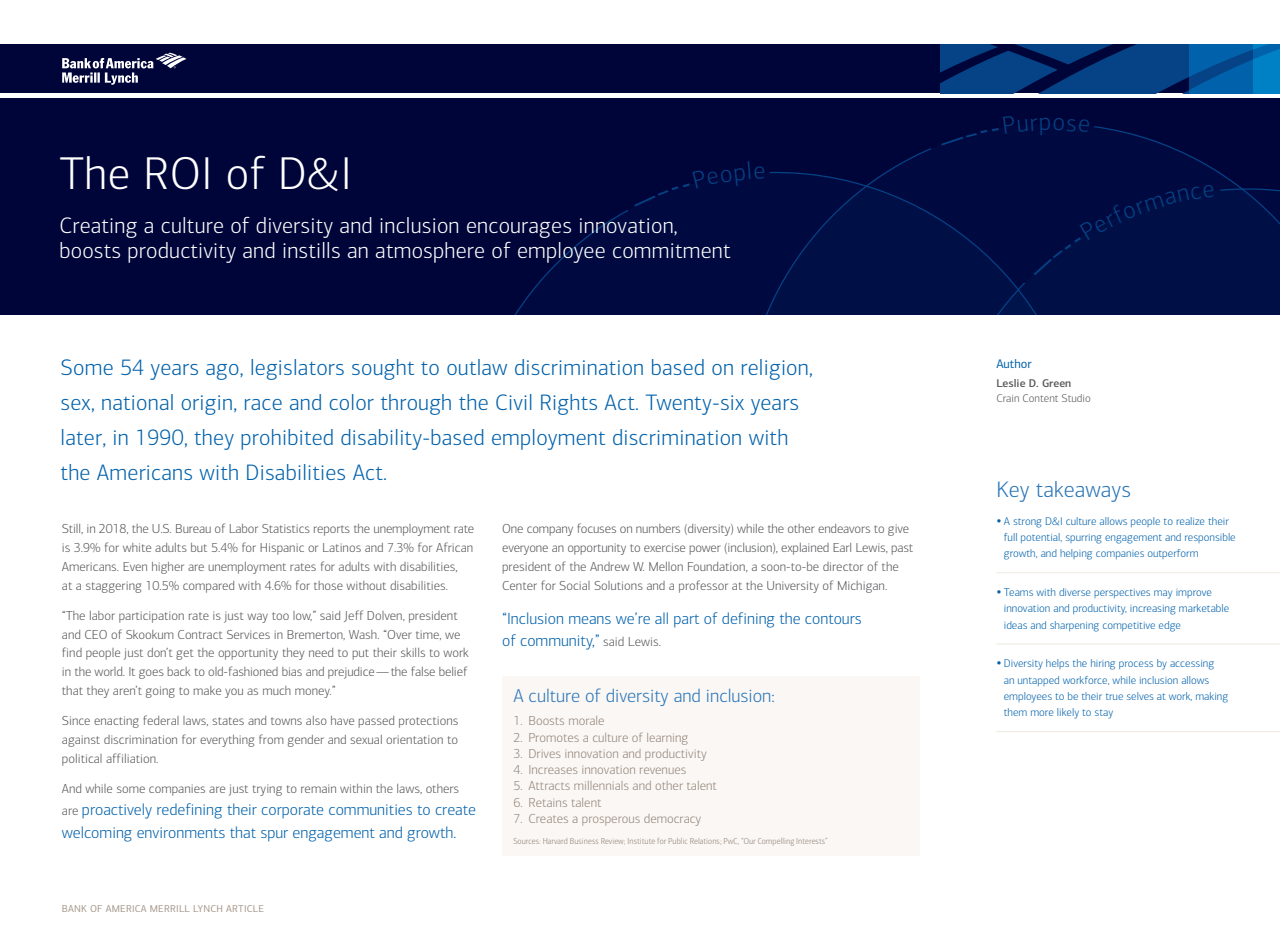
<style>
.page{position:relative;width:1280px;height:936px;background:#fff}
.page>*{position:absolute;margin:0;border:0;box-sizing:border-box;transform-origin:0 0}
.t1{font:300 46.25px "Connections";letter-spacing:.01em;color:#fff}
.t2{font:300 22.5px/35px "Connections";letter-spacing:.01em;color:#0161ab}
.t3{font:300 22.5px/25px "Connections";letter-spacing:.01em;color:#fff}
.t4{font:300 22.5px "Connections";letter-spacing:.005em;color:#2875b8}
.t5{font:300 18.75px "Connections";color:#2875b8}
.t6{font:300 16.25px/22.5px "Connections";color:#0161ab}
.t7{font:300 13.12px/18.8px "Connections";color:#57585a}
.t8{font:300 13.12px "Connections";color:#938478}
.t9{font:12.5px "Connections";color:#0161ab}
.t10{font:300 11.25px/16.2px "Connections";color:#0161ab}
.t11{font:300 11.25px "Connections";color:#57585a}
.t12{font:500 11.25px "Connections";color:#57585a}
.t13{font:10px "Connections";letter-spacing:.02em;color:#a5978a}
.t14{font:300 8.75px "Connections Cond";letter-spacing:.01em;color:#938478}
.s1{font-size:13.12px;color:#57585a}
</style>
<div class="page">
<div style="left:0;top:45px;width:1280px;height:48px;background:#000539"></div>
<svg style="left:940px;top:45px;width:340px;height:48px;background:#034083"></svg>
<svg style="left:62px;top:53px;width:124px;height:32px"></svg>
<hr style="left:996px;top:572px;width:284px;height:1px;background:#eee9e1">
<hr style="left:996px;top:643px;width:284px;height:1px;background:#eee9e1">
<hr style="left:996px;top:731px;width:284px;height:1px;background:#eee9e1">
<div style="left:502px;top:676px;width:418px;height:179px;background:#faf7f5"></div>
<div style="left:0;top:97px;width:1280px;height:217px;background:#000539"></div>
<svg style="left:887px;top:126px;width:349px;height:58px"></svg>
<svg style="left:515px;top:171px;width:611px;height:143px"></svg>
<svg style="left:942px;top:126px;width:148px;height:19px"></svg>
<svg style="left:634px;top:171px;width:131px;height:35px"></svg>
<div style="left:937px;top:184px;width:343px;height:130px;background:#000f46"></div>
<h1 class="t1" style="left:59px;top:147px;width:294px">The ROI of D&amp;I</h1>
<h2 class="t3" style="left:59px;top:213px;width:673px">Creating a culture of diversity and inclusion encourages innovation, boosts productivity and instills an atmosphere of employee commitment</h2>
<p class="t2" style="left:61px;top:350px;width:754px">Some 54 years ago, legislators sought to outlaw discrimination based on religion, sex, national origin, race and color through the Civil Rights Act. Twenty-six years later, in 1990, they prohibited disability-based employment discrimination with the Americans with Disabilities Act.</p>
<p class="t7" style="left:62px;top:519px;width:414px">Still, in 2018, the U.S. Bureau of Labor Statistics reports the unemployment rate is 3.9% for white adults but 5.4% for Hispanic or Latinos and 7.3% for African Americans. Even higher are unemployment rates for adults with disabilities,<br>at a staggering 10.5% compared with 4.6% for those without disabilities.</p>
<p class="t7" style="left:62px;top:606px;width:408px">“The labor participation rate is just way too low,” said Jeff Dolven, president and CEO of Skookum Contract Services in Bremerton, Wash. “Over time, we find people just don’t get the opportunity they need to put their skills to work in the world. It goes back to old-fashioned bias and prejudice—the false belief that they aren’t going to make you as much money.”</p>
<p class="t7" style="left:62px;top:711px;width:398px;text-align:justify">Since enacting federal laws, states and towns also have passed protections against discrimination for everything from gender and sexual orientation to political affiliation.</p>
<p class="t7" style="left:62px;top:778px;width:399px">And while some companies are just trying to remain within the laws, others</p>
<p class="t6" style="left:62px;top:798px;width:416px"><span class="s1">are</span> proactively redefining their corporate communities to create welcoming environments that spur engagement and growth.</p>
<p class="t13" style="left:62px;top:901px;width:204px">BANK OF AMERICA MERRILL LYNCH ARTICLE</p>
<p class="t7" style="left:502px;top:519px;width:413px">One company focuses on numbers (diversity) while the other endeavors to give everyone an opportunity to exercise power (inclusion), explained Earl Lewis, past president of the Andrew W. Mellon Foundation, a soon-to-be director of the Center for Social Solutions and a professor at the University of Michigan.</p>
<p class="t6" style="left:502px;top:606px;width:361px">“Inclusion means we’re all part of defining the contours of community,” <span class="s1">said Lewis.</span></p>
<h3 class="t5" style="left:513px;top:684px;width:263px">A culture of diversity and inclusion:</h3>
<p class="t8" style="left:513px;top:713px;width:93px">1. Boosts morale</p>
<p class="t8" style="left:513px;top:729px;width:177px">2. Promotes a culture of learning</p>
<p class="t8" style="left:513px;top:745px;width:195px">3. Drives innovation and productivity</p>
<p class="t8" style="left:513px;top:762px;width:174px">4. Increases innovation revenues</p>
<p class="t8" style="left:513px;top:778px;width:205px">5. Attracts millennials and other talent</p>
<p class="t8" style="left:513px;top:794px;width:90px">6. Retains talent</p>
<p class="t8" style="left:513px;top:810px;width:189px">7. Creates a prosperous democracy</p>
<p class="t14" style="left:513px;top:836px;width:316px">Sources: Harvard Business Review; Institute for Public Relations; PwC, “Our Compelling Interests”</p>
<p class="t9" style="left:996px;top:356px;width:37px">Author</p>
<p class="t12" style="left:996px;top:376px;width:77px">Leslie D. Green</p>
<p class="t11" style="left:996px;top:392px;width:96px">Crain Content Studio</p>
<h2 class="t4" style="left:996px;top:476px;width:136px">Key takeaways</h2>
<p class="t10" style="left:1004px;top:513px;width:233px;text-indent:-8px">• A strong D&amp;I culture allows people to realize their full potential, spurring engagement and responsible growth, and helping companies outperform</p>
<p class="t10" style="left:1004px;top:584px;width:227px;text-indent:-8px">• Teams with diverse perspectives may improve innovation and productivity, increasing marketable ideas and sharpening competitive edge</p>
<p class="t10" style="left:1004px;top:655px;width:226px;text-indent:-8px">• Diversity helps the hiring process by accessing<br>an untapped workforce, while inclusion allows employees to be their true selves at work, making them more likely to stay</p>
</div>
